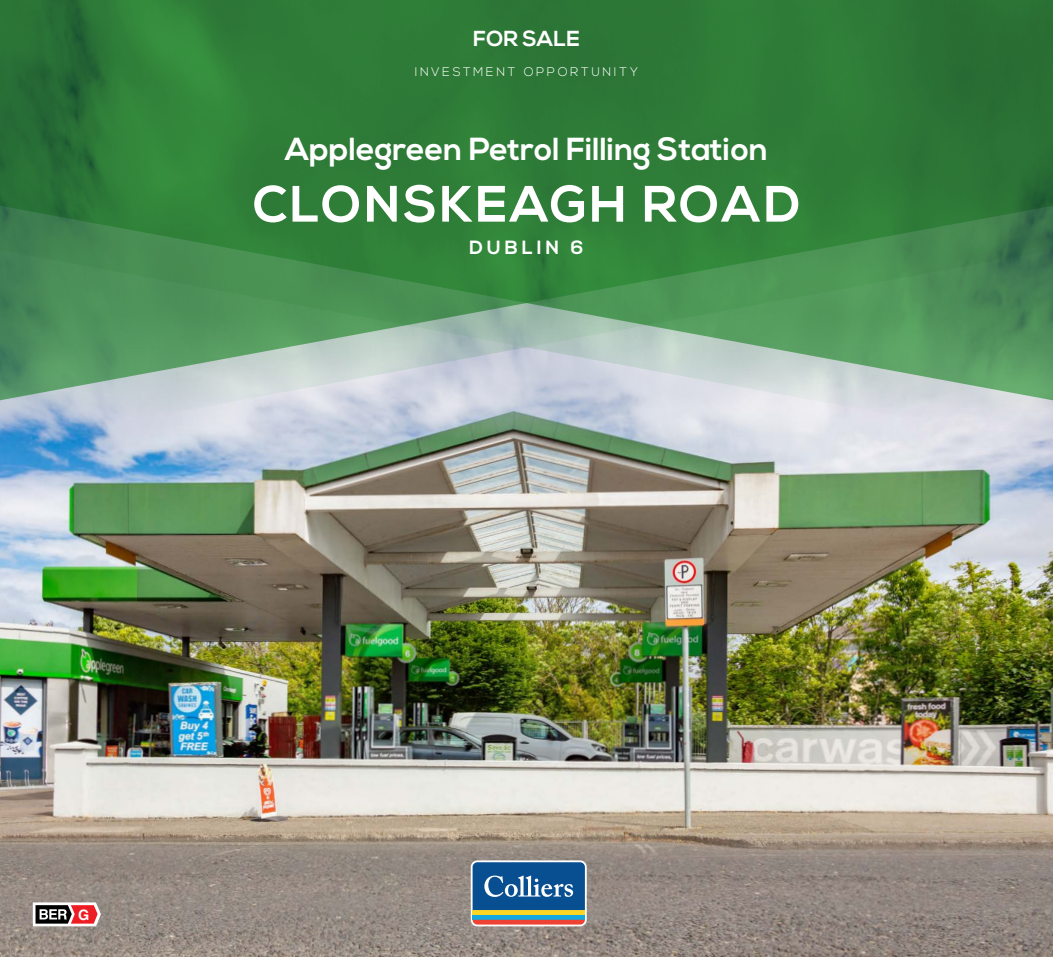
<style>
.page{position:relative;width:1053px;height:957px;background:#fff}
.page>*{position:absolute;margin:0;border:0;box-sizing:border-box;transform-origin:0 0}
.t1{font:700 51px "Nexa";letter-spacing:.05em;color:#fff}
.t2{font:700 31.88px "Nexa";color:#fff}
.t3{font:700 21.75px "Nexa";color:#fff}
.t4{font:700 19.12px "Nexa";letter-spacing:.2em;color:#fff}
.t5{font:700 14.38px "Helvetica";color:#fff}
.t6{font:300 12.5px "Nexa";letter-spacing:.2em;color:#fff}
</style>
<div class="page">
<img style="left:0;top:448px;width:1052px;height:383px">
<img style="left:0;top:831px;width:1052px;height:126px">
<svg style="left:0;top:0;width:1052px;height:446px;background:#539160"></svg>
<svg style="left:470px;top:860px;width:116px;height:66px"></svg>
<hr style="left:472px;top:915px;width:113px;height:4px;background:#12a9e1">
<div style="left:472px;top:910px;width:113px;height:5px;background:#fdd524"></div>
<svg style="left:472px;top:919px;width:113px;height:5px"></svg>
<svg style="left:472px;top:862px;width:113px;height:48px;background:#25639e"></svg>
<svg style="left:33px;top:902px;width:68px;height:24px"></svg>
<p class="t3" style="left:473px;top:26px;width:108px">FOR SALE</p>
<p class="t6" style="left:415px;top:64px;width:225px">INVESTMENT OPPORTUNITY</p>
<p class="t2" style="left:285px;top:131px;width:484px">Applegreen Petrol Filling Station</p>
<p class="t1" style="left:253px;top:175px;width:549px">CLONSKEAGH ROAD</p>
<p class="t4" style="left:469px;top:236px;width:115px">DUBLIN 6</p>
<p class="t5" style="left:78px;top:903px;width:13px">G</p>
</div>
